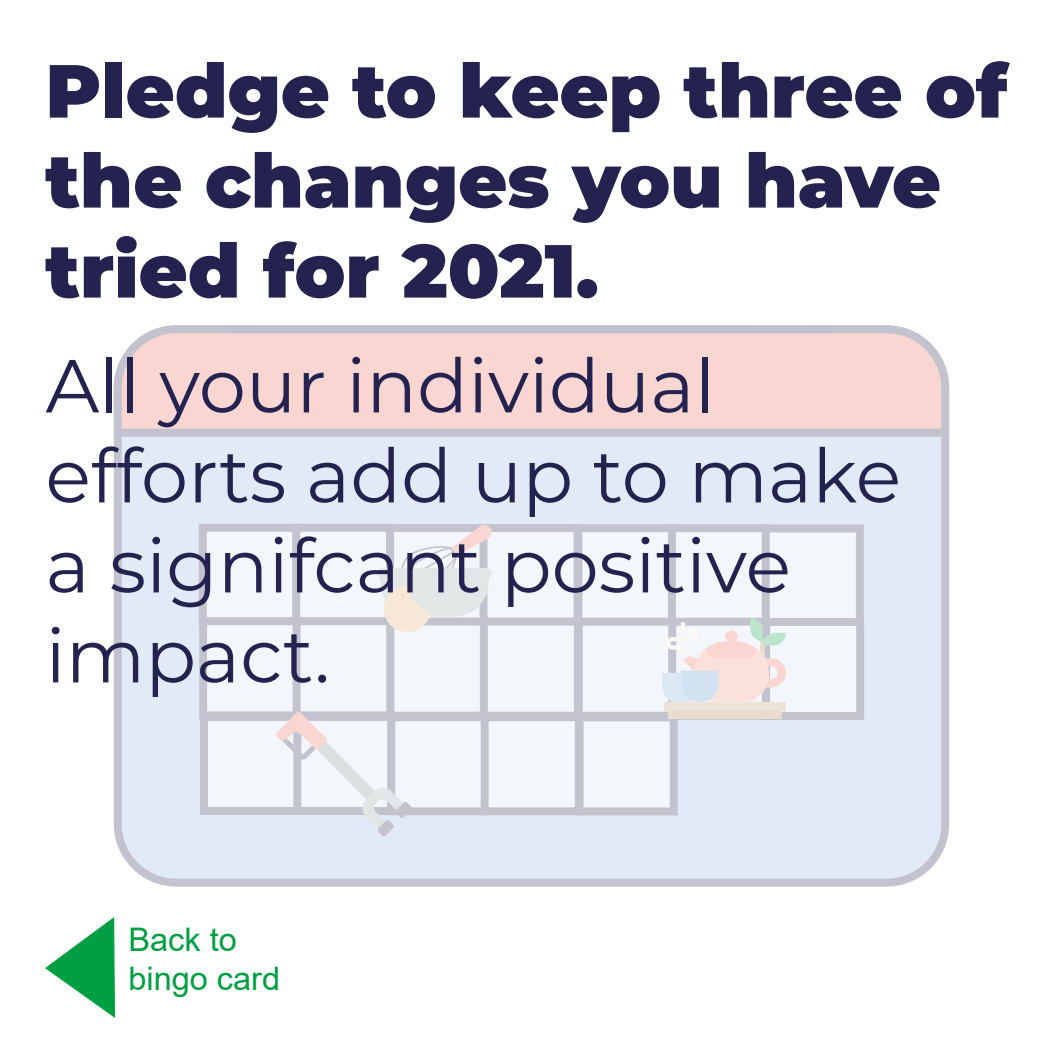
<style>
.page{position:relative;width:1063px;height:1063px;background:#fff}
.page>*{position:absolute;margin:0;border:0;box-sizing:border-box;transform-origin:0 0}
.t1{font:75px/90px "Montserrat";color:#242350}
.t2{font:900 75px/90px "Montserrat";color:#242350}
.t3{font:32.5px/39px "Arial";color:#009e43}
</style>
<div class="page">
<svg style="left:113px;top:441px;width:837px;height:446px;background:#dee6f2"></svg>
<svg style="left:203px;top:528px;width:94px;height:94px;fill:#f3f6fb"></svg>
<svg style="left:296px;top:528px;width:94px;height:94px;fill:#f3f6fb"></svg>
<svg style="left:203px;top:621px;width:94px;height:94px;fill:#f3f6fb"></svg>
<svg style="left:297px;top:621px;width:94px;height:94px;fill:#f3f6fb"></svg>
<svg style="left:484px;top:528px;width:94px;height:94px;fill:#f3f6fb"></svg>
<svg style="left:390px;top:622px;width:95px;height:94px;fill:#f3f6fb"></svg>
<svg style="left:484px;top:622px;width:94px;height:94px;fill:#f3f6fb"></svg>
<svg style="left:578px;top:528px;width:95px;height:94px;fill:#f3f6fb"></svg>
<svg style="left:672px;top:528px;width:94px;height:94px;fill:#f3f6fb"></svg>
<svg style="left:579px;top:622px;width:94px;height:94px;fill:#f3f6fb"></svg>
<svg style="left:766px;top:528px;width:94px;height:95px;fill:#f3f6fb"></svg>
<svg style="left:766px;top:622px;width:94px;height:94px;fill:#f3f6fb"></svg>
<svg style="left:204px;top:717px;width:94px;height:94px;fill:#f3f6fb"></svg>
<svg style="left:391px;top:717px;width:94px;height:94px;fill:#f3f6fb"></svg>
<svg style="left:485px;top:717px;width:94px;height:94px;fill:#f3f6fb"></svg>
<svg style="left:580px;top:717px;width:94px;height:94px;fill:#f3f6fb"></svg>
<div style="left:377px;top:568px;width:115px;height:11px;background:#e2e6e6;border-radius:5px"></div>
<svg style="left:380px;top:524px;width:113px;height:109px"></svg>
<svg style="left:662px;top:618px;width:124px;height:84px"></svg>
<div style="left:668px;top:706px;width:114px;height:13px;background:#e9dccd"></div>
<div style="left:664px;top:702px;width:122px;height:9px;background:#ede3d7"></div>
<svg style="left:276px;top:711px;width:136px;height:125px"></svg>
<svg style="left:113px;top:325px;width:837px;height:116px;background:#f3d5d4"></svg>
<div style="left:226px;top:325px;width:605px;height:8px;background:#c3c3cf"></div>
<svg style="left:45px;top:917px;width:70px;height:101px"></svg>
<p class="t2" style="left:46px;top:41px;width:964px">Pledge to keep three of the changes you have tried for 2021.</p>
<p class="t1" style="left:46px;top:338px;width:857px">All your individual efforts add up to make a signifcant positive impact.</p>
<p class="t3" style="left:128px;top:919px;width:153px">Back to bingo card</p>
</div>
